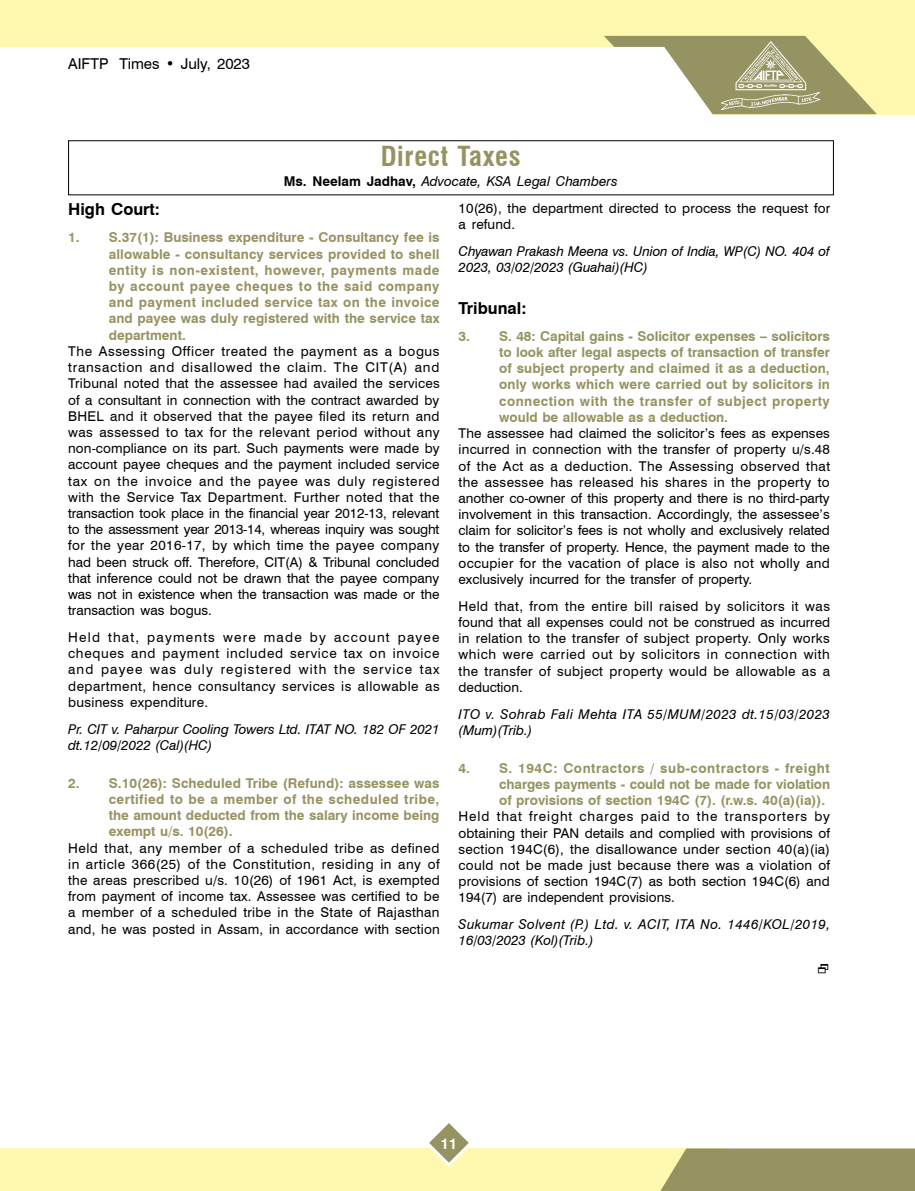
<style>
.page{position:relative;width:915px;height:1191px;background:#fff}
.page>*{position:absolute;margin:0;border:0;box-sizing:border-box;transform-origin:0 0}
.t1{font:700 condensed 27px "Swiss 721 BT";letter-spacing:.025em;color:#959361}
.t2{font:700 16.5px "Swiss 721 BT";color:#000}
.t3{font:15px "Swiss 721 BT";color:#000}
.t4{font:700 15px "Swiss 721 BT";color:#fff}
.t5{font:13.5px/16.2px "Swiss 721 BT";letter-spacing:.01em;color:#000;text-align:justify}
.t6{font:700 13.5px/16.2px "Swiss 721 BT";color:#959361;text-align:justify}
.t7{font:italic 13.5px/16.2px "Swiss 721 BT";color:#000}
.t8{font:italic 13.5px/16.2px "Swiss 721 BT";letter-spacing:.03em;color:#000}
.t9{font:italic 13.5px/16.2px "Swiss 721 BT";letter-spacing:.035em;color:#000}
.s1{font-weight:700;font-style:normal}
</style>
<div class="page">
<div style="left:0;top:0;width:914px;height:114px;background:#fff9b0"></div>
<svg style="left:604px;top:36px;width:272px;height:78px"></svg>
<div style="left:0;top:47px;width:713px;height:68px;background:#fff"></div>
<img style="left:721px;top:42px;width:98px;height:68px">
<div style="left:0;top:1148px;width:724px;height:43px;background:#fff9b0"></div>
<svg style="left:660px;top:1148px;width:254px;height:43px"></svg>
<svg style="left:429px;top:1123px;width:40px;height:44px"></svg>
<p class="t3" style="left:68px;top:55px;width:183px">AIFTP Times • July, 2023</p>
<h1 class="t1" style="left:380px;top:140px;width:141px">Direct Taxes</h1>
<p class="t7" style="left:283px;top:173px;width:335px"><span class="s1">Ms. Neelam Jadhav,</span> Advocate, KSA Legal Chambers</p>
<p class="t2" style="left:68px;top:199px;width:93px">High Court:</p>
<p class="t6" style="left:109px;top:229px;width:332px;text-indent:-40px">1. S.37(1): Business expenditure - Consultancy fee is allowable - consultancy services provided to shell entity is non-existent, however, payments made by account payee cheques to the said company and payment included service tax on the invoice and payee was duly registered with the service tax department.</p>
<p class="t5" style="left:68px;top:343px;width:373px">The Assessing Officer treated the payment as a bogus transaction and disallowed the claim. The CIT(A) and Tribunal noted that the assessee had availed the services of a consultant in connection with the contract awarded by BHEL and it observed that the payee filed its return and was assessed to tax for the relevant period without any non-compliance on its part. Such payments were made by account payee cheques and the payment included service tax on the invoice and the payee was duly registered with the Service Tax Department. Further noted that the transaction took place in the financial year 2012-13, relevant to the assessment year 2013-14, whereas inquiry was sought for the year 2016-17, by which time the payee company had been struck off. Therefore, CIT(A) &amp; Tribunal concluded that inference could not be drawn that the payee company was not in existence when the transaction was made or the transaction was bogus.</p>
<p class="t5" style="left:68px;top:629px;width:373px">Held that, payments were made by account payee cheques and payment included service tax on invoice and payee was duly registered with the service tax department, hence consultancy services is allowable as business expenditure.</p>
<p class="t7" style="left:68px;top:720px;width:373px">Pr. CIT v. Paharpur Cooling Towers Ltd. ITAT NO. 182 OF 2021 dt.12/09/2022 (Cal)(HC)</p>
<p class="t6" style="left:109px;top:774px;width:332px;text-indent:-40px">2. S.10(26): Scheduled Tribe (Refund): assessee was certified to be a member of the scheduled tribe, the amount deducted from the salary income being exempt u/s. 10(26).</p>
<p class="t5" style="left:68px;top:839px;width:373px">Held that, any member of a scheduled tribe as defined in article 366(25) of the Constitution, residing in any of the areas prescribed u/s. 10(26) of 1961 Act, is exempted from payment of income tax. Assessee was certified to be a member of a scheduled tribe in the State of Rajasthan and, he was posted in Assam, in accordance with section</p>
<p class="t5" style="left:458px;top:200px;width:373px">10(26), the department directed to process the request for a refund.</p>
<p class="t7" style="left:458px;top:243px;width:372px">Chyawan Prakash Meena vs. Union of India, WP(C) NO. 404 of<br>2023, 03/02/2023 (Guahai)(HC)</p>
<p class="t2" style="left:458px;top:298px;width:69px">Tribunal:</p>
<p class="t6" style="left:499px;top:328px;width:332px;text-indent:-40px">3. S. 48: Capital gains - Solicitor expenses – solicitors to look after legal aspects of transaction of transfer of subject property and claimed it as a deduction, only works which were carried out by solicitors in connection with the transfer of subject property would be allowable as a deduction.</p>
<p class="t5" style="left:458px;top:425px;width:373px">The assessee had claimed the solicitor’s fees as expenses incurred in connection with the transfer of property u/s.48 of the Act as a deduction. The Assessing observed that the assessee has released his shares in the property to another co-owner of this property and there is no third-party involvement in this transaction. Accordingly, the assessee’s claim for solicitor’s fees is not wholly and exclusively related to the transfer of property. Hence, the payment made to the occupier for the vacation of place is also not wholly and exclusively incurred for the transfer of property.</p>
<p class="t5" style="left:458px;top:598px;width:373px">Held that, from the entire bill raised by solicitors it was found that all expenses could not be construed as incurred in relation to the transfer of subject property. Only works which were carried out by solicitors in connection with the transfer of subject property would be allowable as a deduction.</p>
<p class="t9" style="left:458px;top:705px;width:373px">ITO v. Sohrab Fali Mehta ITA 55/MUM/2023 dt.15/03/2023 (Mum)(Trib.)</p>
<p class="t6" style="left:499px;top:759px;width:332px;text-indent:-40px">4. S. 194C: Contractors / sub-contractors - freight charges payments - could not be made for violation of provisions of section 194C (7). (r.w.s. 40(a)(ia)).</p>
<p class="t5" style="left:458px;top:808px;width:373px">Held that freight charges paid to the transporters by obtaining their PAN details and complied with provisions of section 194C(6), the disallowance under section 40(a)(ia) could not be made just because there was a violation of provisions of section 194C(7) as both section 194C(6) and 194(7) are independent provisions.</p>
<p class="t8" style="left:458px;top:916px;width:373px">Sukumar Solvent (P.) Ltd. v. ACIT, ITA No. 1446/KOL/2019,<br>16/03/2023 (Kol)(Trib.)</p>
<p class="t4" style="left:440px;top:1134px;width:19px">11</p>
</div>
